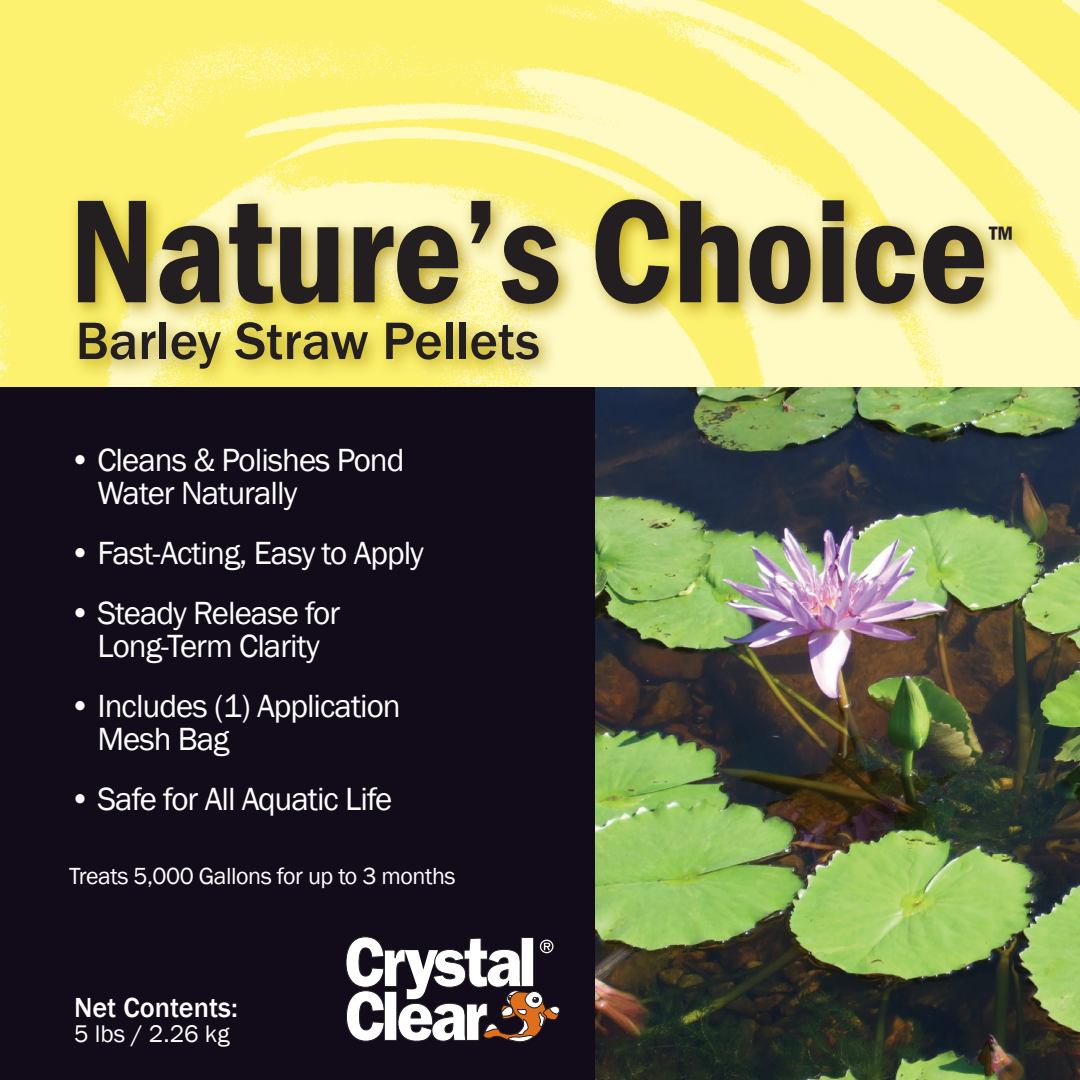
<style>
.page{position:relative;width:1080px;height:1080px;background:#120b19}
.page>*{position:absolute;margin:0;border:0;box-sizing:border-box;transform-origin:0 0}
.t1{font:600 condensed 152.1px "Franklin Gothic";color:#231f20}
.t2{font:500 54.6px "Franklin Gothic";color:#231f20}
.t3{font:600 condensed 35.1px "Franklin Gothic";color:#231f20}
.t4{font:33px/33px "Franklin Gothic";letter-spacing:-.03em;color:#fff}
.t5{font:500 28.2px "Franklin Gothic";color:#fff}
.t6{font:24.9px "Franklin Gothic";color:#fff}
.t7{font:24px "Franklin Gothic";letter-spacing:-.02em;color:#fff}
</style>
<div class="page">
<img style="left:0;top:0;width:1080px;height:387px">
<div style="left:68px;top:189px;width:963px;height:136px;background:#a88a02;opacity:.75"></div>
<div style="left:69px;top:313px;width:490px;height:74px;background:#a88a02;opacity:.75"></div>
<img style="left:596px;top:387px;width:484px;height:693px">
<svg style="left:346px;top:936px;width:214px;height:106px"></svg>
<h1 class="t1" style="left:69px;top:150px;width:921px">Nature’s Choice</h1>
<p class="t3" style="left:989px;top:214px;width:27px">™</p>
<h2 class="t2" style="left:76px;top:307px;width:466px">Barley Straw Pellets</h2>
<p class="t4" style="left:97px;top:445px;width:309px;text-indent:-28px">• Cleans &amp; Polishes Pond<br>Water Naturally</p>
<p class="t4" style="left:69px;top:538px;width:356px">• Fast-Acting, Easy to Apply</p>
<p class="t4" style="left:69px;top:598px;width:273px;text-align:center">• Steady Release for<br>Long-Term Clarity</p>
<p class="t4" style="left:97px;top:691px;width:305px;text-indent:-28px">• Includes (1) Application<br>Mesh Bag</p>
<p class="t4" style="left:69px;top:784px;width:325px">• Safe for All Aquatic Life</p>
<p class="t7" style="left:69px;top:861px;width:388px">Treats 5,000 Gallons for up to 3 months</p>
<p class="t5" style="left:74px;top:990px;width:165px">Net Contents:</p>
<p class="t6" style="left:74px;top:1018px;width:157px">5 lbs / 2.26 kg</p>
</div>
